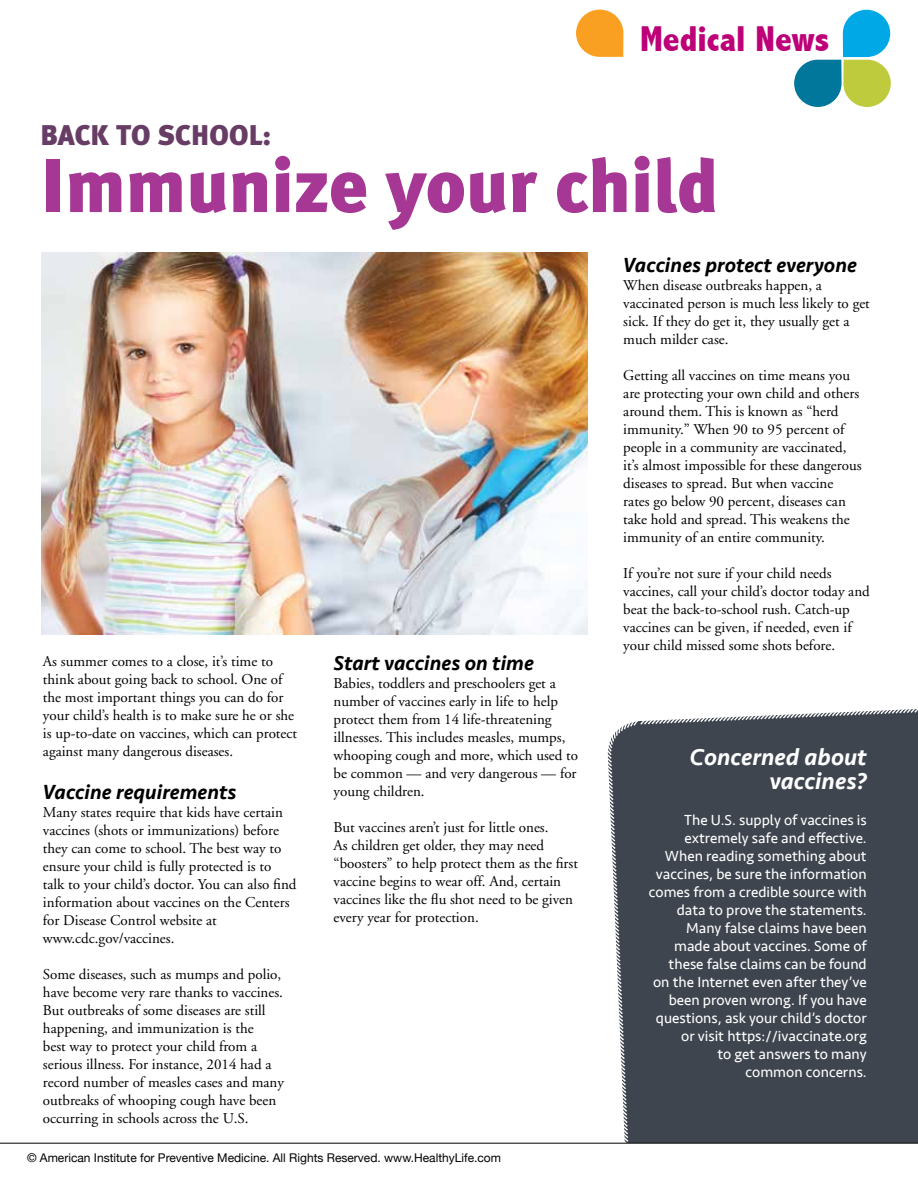
<style>
.page{position:relative;width:918px;height:1188px;background:#fff}
.page>*{position:absolute;margin:0;border:0;box-sizing:border-box;transform-origin:0 0}
.t1{font:900 75px "Meta Plus";color:#a63794}
.t2{font:800 condensed 36px "Abadi";color:#bd0078}
.t3{font:900 28.5px "Meta Plus";color:#673d65}
.t4{font:italic 500 24px/24px "Seravek";color:#fff;text-align:right}
.t5{font:italic 500 21px "Seravek";color:#000}
.t6{font:15px/18px "Adobe Garamond";color:#000}
.t7{font:15px/18px "Seravek";color:#fff;text-align:right}
.t8{font:12px "Helvetica Neue";color:#000}
</style>
<div class="page">
<svg style="left:794px;top:10px;width:97px;height:97px"></svg>
<svg style="left:576px;top:10px;width:47px;height:47px;background:#f9ae44"></svg>
<img style="left:41px;top:252px;width:547px;height:382px">
<svg style="left:603px;top:709px;width:315px;height:434px;background:#4b515a"></svg>
<hr style="left:0;top:0;width:918px;height:1px;background:#e6e7e8">
<hr style="left:0;top:1143px;width:918px;height:1px;background:#000">
<h2 class="t2" style="left:640px;top:19px;width:191px">Medical News</h2>
<h3 class="t3" style="left:40px;top:118px;width:233px">BACK TO SCHOOL:</h3>
<h1 class="t1" style="left:40px;top:142px;width:680px">Immunize your child</h1>
<h3 class="t5" style="left:623px;top:252px;width:235px">Vaccines protect everyone</h3>
<p class="t6" style="left:623px;top:277px;width:248px">When disease outbreaks happen, a vaccinated person is much less likely to get sick. If they do get it, they usually get a much milder case.</p>
<p class="t6" style="left:623px;top:367px;width:240px">Getting all vaccines on time means you are protecting your own child and others around them. This is known as “herd immunity.” When 90 to 95 percent of people in a community are vaccinated, it’s almost impossible for these dangerous diseases to spread. But when vaccine rates go below 90 percent, diseases can take hold and spread. This weakens the immunity of an entire community.</p>
<p class="t6" style="left:623px;top:565px;width:248px">If you’re not sure if your child needs vaccines, call your child’s doctor today and beat the back-to-school rush. Catch-up vaccines can be given, if needed, even if your child missed some shots before.</p>
<h3 class="t5" style="left:334px;top:650px;width:202px">Start vaccines on time</h3>
<p class="t6" style="left:334px;top:674px;width:246px">Babies, toddlers and preschoolers get a number of vaccines early in life to help protect them from 14 life-threatening illnesses. This includes measles, mumps, whooping cough and more, which used to be common — and very dangerous — for young children.</p>
<p class="t6" style="left:334px;top:818px;width:246px">But vaccines aren’t just for little ones.<br>As children get older, they may need “boosters” to help protect them as the first vaccine begins to wear off. And, certain vaccines like the flu shot need to be given every year for protection.</p>
<p class="t6" style="left:43px;top:652px;width:256px">As summer comes to a close, it’s time to think about going back to school. One of the most important things you can do for your child’s health is to make sure he or she is up-to-date on vaccines, which can protect against many dangerous diseases.</p>
<h3 class="t5" style="left:43px;top:779px;width:195px">Vaccine requirements</h3>
<p class="t6" style="left:43px;top:804px;width:255px">Many states require that kids have certain vaccines (shots or immunizations) before they can come to school. The best way to ensure your child is fully protected is to talk to your child’s doctor. You can also find information about vaccines on the Centers for Disease Control website at www.cdc.gov/vaccines.</p>
<p class="t6" style="left:43px;top:966px;width:243px">Some diseases, such as mumps and polio, have become very rare thanks to vaccines.<br>But outbreaks of some diseases are still happening, and immunization is the<br>best way to protect your child from a serious illness. For instance, 2014 had a record number of measles cases and many outbreaks of whooping cough have been occurring in schools across the U.S.</p>
<h3 class="t4" style="left:690px;top:745px;width:179px">Concerned about vaccines?</h3>
<p class="t7" style="left:649px;top:811px;width:219px">The U.S. supply of vaccines is extremely safe and effective.<br>When reading something about vaccines, be sure the information comes from a credible source with data to prove the statements.<br>Many false claims have been made about vaccines. Some of these false claims can be found on the Internet even after they’ve been proven wrong. If you have questions, ask your child’s doctor or visit https://ivaccinate.org<br>to get answers to many<br>common concerns.</p>
<p class="t8" style="left:27px;top:1150px;width:476px">© American Institute for Preventive Medicine. All Rights Reserved. www.HealthyLife.com</p>
</div>
